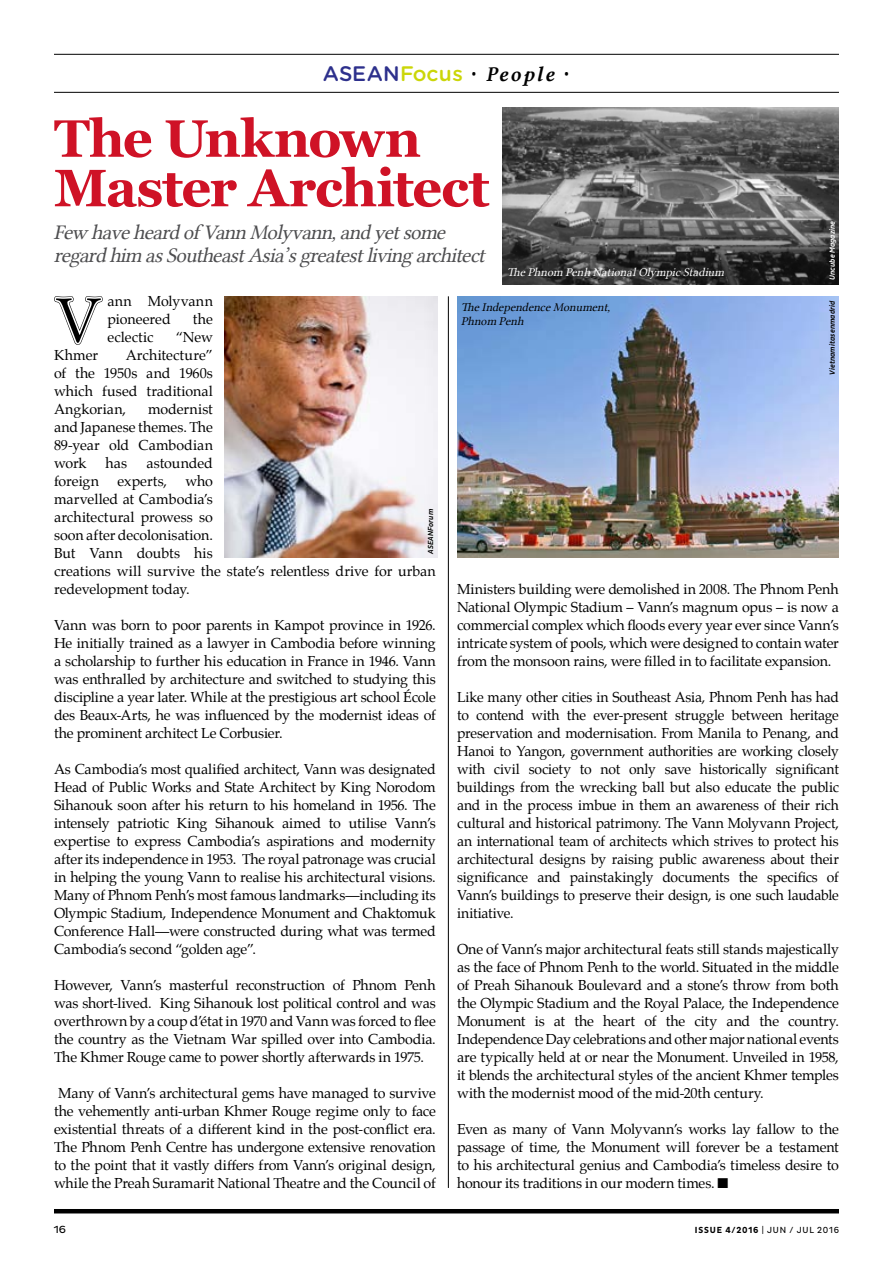
<style>
.page{position:relative;width:893px;height:1263px;background:#fff}
.page>*{position:absolute;margin:0;border:0;box-sizing:border-box;transform-origin:0 0}
.t1{font:67.05px "Lin Libertine I";color:#000}
.t2{font:700 52.5px/49.5px "Georgia";letter-spacing:-.025em;color:#cf1226}
.t3{font:21px/22.5px "Lin Libertine Slanted";letter-spacing:-.035em;color:#4d4d4f}
.t4{font:21px "Lin Libertine ZI";letter-spacing:.085em;color:#000}
.t5{font:14.25px/18px "Palatino";letter-spacing:-.01em;color:#000;text-align:justify}
.t6{font:12px "Lin Libertine Slanted";color:#fff}
.t7{font:12px/13.5px "Lin Libertine Slanted";letter-spacing:.005em;color:#000}
.t8{font:10.5px "Pluto Sans";color:#000}
.t9{font:9px "Pluto Sans Cond";letter-spacing:.095em;color:#000}
.t10{font:italic 500 7.5px "Pluto Sans Cond";color:#000}
.t11{font:italic 500 7.5px "Pluto Sans Cond";color:#fff}
.s1{font-family:"Gotham Rounded";font-weight:500;color:#2d308c}
.s2{font-family:"Gotham Rounded";font-weight:500;color:#cbd608}
.s3{font-family:"Pluto Sans Cond";font-weight:300}
.s4{font-weight:700}
</style>
<div class="page">
<hr style="left:54px;top:1209px;width:785px;height:4px;background:#000">
<hr style="left:54px;top:54px;width:785px;height:1px;background:#000">
<hr style="left:54px;top:92px;width:785px;height:1px;background:#000">
<img style="left:503px;top:107px;width:336px;height:177px">
<img style="left:457px;top:296px;width:382px;height:262px">
<img style="left:224px;top:296px;width:213px;height:262px">
<hr style="left:448px;top:296px;width:1px;height:892px;background:#000">
<h3 class="t4" style="left:323px;top:62px;width:249px"><span class="s1">ASEAN</span><span class="s2">Focus</span> <span class="s3">•</span> People <span class="s3">•</span></h3>
<h2 class="t2" style="left:54px;top:111px;width:437px">The Unknown<br>Master Architect</h2>
<h3 class="t3" style="left:54px;top:221px;width:433px">Few have heard of Vann Molyvann, and yet some regard him as Southeast Asia’s greatest living architect</h3>
<p class="t11" style="left:828px;top:280px;width:61px;rotate:-90deg">Uncube Magazine</p>
<p class="t10" style="left:828px;top:375px;width:76px;rotate:-90deg">Vietnamitasenmadrid</p>
<p class="t6" style="left:507px;top:265px;width:218px">The Phnom Penh National Olympic Stadium</p>
<h1 class="t1" style="left:49px;top:282px;width:60px">V</h1>
<p class="t5" style="left:107px;top:292px;width:107px">ann Molyvann pioneered</p>
<p class="t7" style="left:461px;top:301px;width:150px">The Independence Monument,<br>Phnom Penh</p>
<p class="t5" style="left:193px;top:310px;width:22px">the</p>
<p class="t5" style="left:107px;top:328px;width:47px">eclectic</p>
<p class="t5" style="left:176px;top:328px;width:39px">“New</p>
<p class="t5" style="left:54px;top:346px;width:160px;text-indent:72px">Architecture” of the 1950s and 1960s which fused traditional Angkorian,</p>
<p class="t5" style="left:54px;top:346px;width:46px">Khmer</p>
<p class="t5" style="left:54px;top:400px;width:160px;text-indent:94px">modernist and Japanese themes. The 89-year old Cambodian work</p>
<p class="t5" style="left:106px;top:454px;width:23px">has</p>
<p class="t5" style="left:147px;top:454px;width:68px">astounded</p>
<p class="t5" style="left:54px;top:472px;width:383px;text-align:left;text-indent:131px">who<br>marvelled at Cambodia’s<br>architectural prowess so<br>soon after decolonisation.<br>But Vann doubts his<br>creations will survive the state’s relentless drive for urban redevelopment today.</p>
<p class="t5" style="left:54px;top:616px;width:383px">Vann was born to poor parents in Kampot province in 1926.<br>He initially trained as a lawyer in Cambodia before winning a scholarship to further his education in France in 1946. Vann was enthralled by architecture and switched to studying this discipline a year later. While at the prestigious art school École des Beaux-Arts, he was influenced by the modernist ideas of the prominent architect Le Corbusier.</p>
<p class="t5" style="left:54px;top:760px;width:383px">As Cambodia’s most qualified architect, Vann was designated Head of Public Works and State Architect by King Norodom Sihanouk soon after his return to his homeland in 1956. The intensely patriotic King Sihanouk aimed to utilise Vann’s expertise to express Cambodia’s aspirations and modernity after its independence in 1953. The royal patronage was crucial in helping the young Vann to realise his architectural visions.<br>Many of Phnom Penh’s most famous landmarks—including its Olympic Stadium, Independence Monument and Chaktomuk Conference Hall—were constructed during what was termed Cambodia’s second “golden age”.</p>
<p class="t5" style="left:54px;top:976px;width:383px">However, Vann’s masterful reconstruction of Phnom Penh was short-lived. King Sihanouk lost political control and was overthrown by a coup d’état in 1970 and Vann was forced to flee the country as the Vietnam War spilled over into Cambodia.<br>The Khmer Rouge came to power shortly afterwards in 1975.</p>
<p class="t5" style="left:54px;top:1084px;width:383px">Many of Vann’s architectural gems have managed to survive the vehemently anti-urban Khmer Rouge regime only to face existential threats of a different kind in the post-conflict era.<br>The Phnom Penh Centre has undergone extensive renovation to the point that it vastly differs from Vann’s original design, while the Preah Suramarit National Theatre and the Council of</p>
<p class="t5" style="left:54px;top:472px;width:47px">foreign</p>
<p class="t5" style="left:117px;top:472px;width:51px">experts,</p>
<p class="t10" style="left:426px;top:554px;width:46px;rotate:-90deg">ASEANForum</p>
<p class="t5" style="left:457px;top:580px;width:383px">Ministers building were demolished in 2008. The Phnom Penh National Olympic Stadium – Vann’s magnum opus – is now a commercial complex which floods every year ever since Vann’s intricate system of pools, which were designed to contain water from the monsoon rains, were filled in to facilitate expansion.</p>
<p class="t5" style="left:457px;top:688px;width:383px">Like many other cities in Southeast Asia, Phnom Penh has had to contend with the ever-present struggle between heritage preservation and modernisation. From Manila to Penang, and Hanoi to Yangon, government authorities are working closely with civil society to not only save historically significant buildings from the wrecking ball but also educate the public and in the process imbue in them an awareness of their rich cultural and historical patrimony. The Vann Molyvann Project, an international team of architects which strives to protect his architectural designs by raising public awareness about their significance and painstakingly documents the specifics of Vann’s buildings to preserve their design, is one such laudable initiative.</p>
<p class="t5" style="left:457px;top:940px;width:383px">One of Vann’s major architectural feats still stands majestically as the face of Phnom Penh to the world. Situated in the middle of Preah Sihanouk Boulevard and a stone’s throw from both the Olympic Stadium and the Royal Palace, the Independence Monument is at the heart of the city and the country.<br>Independence Day celebrations and other major national events are typically held at or near the Monument. Unveiled in 1958, it blends the architectural styles of the ancient Khmer temples with the modernist mood of the mid-20th century.</p>
<p class="t5" style="left:457px;top:1120px;width:383px">Even as many of Vann Molyvann’s works lay fallow to the passage of time, the Monument will forever be a testament to his architectural genius and Cambodia’s timeless desire to honour its traditions in our modern times. ■</p>
<p class="t8" style="left:54px;top:1223px;width:14px">16</p>
<p class="t9" style="left:695px;top:1224px;width:146px"><span class="s4">ISSUE 4/2016</span> | JUN / JUL 2016</p>
</div>
